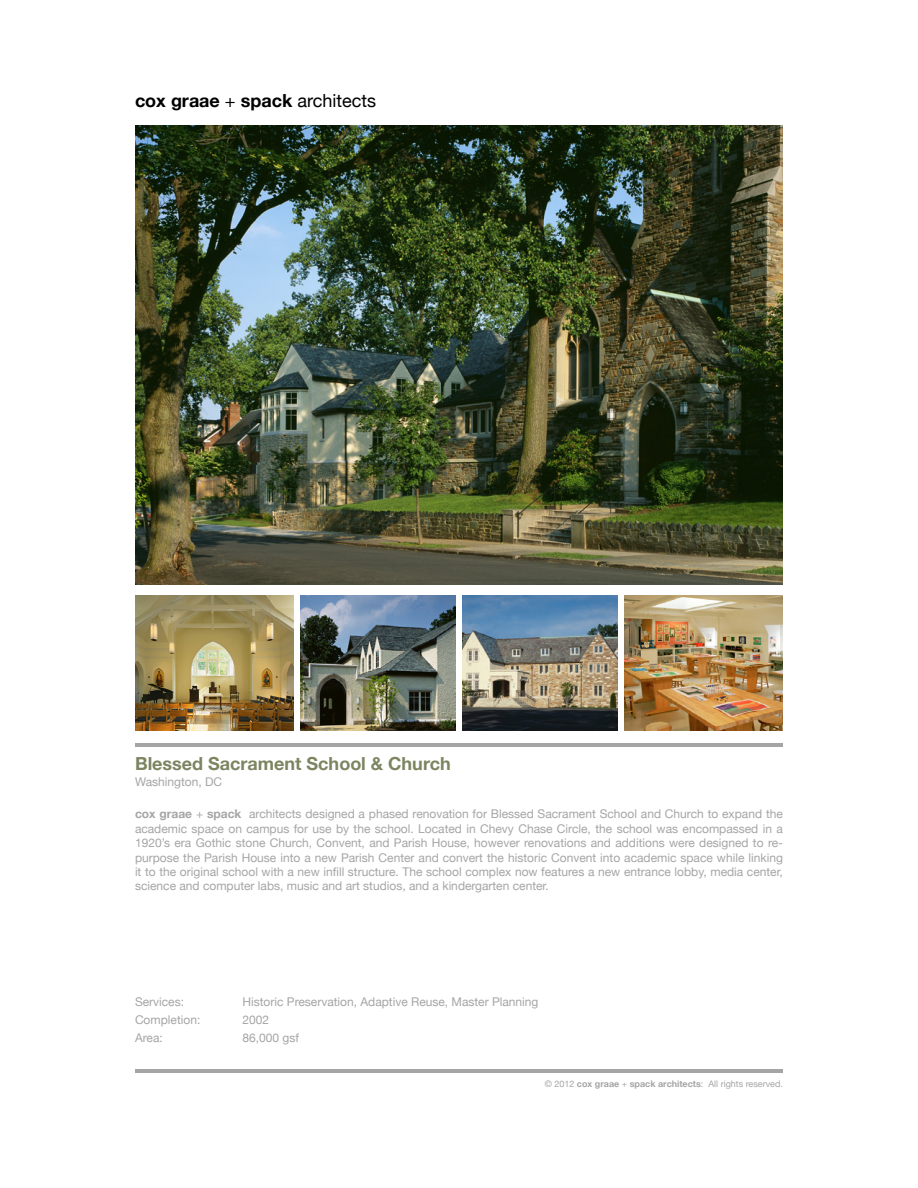
<style>
.page{position:relative;width:918px;height:1188px;background:#fff}
.page>*{position:absolute;margin:0;border:0;box-sizing:border-box;transform-origin:0 0}
.t1{font:700 18px "Helvetica Neue";color:#7b8560}
.t2{font:700 18px "Helvetica Neue";color:#000}
.t3{font:12px/14.4px "Helvetica Neue";color:#a5a5a5;text-align:justify}
.t4{font:9px "Helvetica Neue";color:#a5a5a5}
.s1{font-weight:400}
.s2{font-weight:700}
</style>
<div class="page">
<hr style="left:135px;top:744px;width:648px;height:3px;background:#a5a5a5">
<hr style="left:135px;top:1069px;width:648px;height:3px;background:#a5a5a5">
<img style="left:135px;top:596px;width:158px;height:135px">
<img style="left:301px;top:596px;width:154px;height:135px">
<img style="left:463px;top:596px;width:154px;height:135px">
<img style="left:625px;top:596px;width:158px;height:135px">
<img style="left:135px;top:125px;width:648px;height:459px">
<h1 class="t2" style="left:135px;top:85px;width:243px">cox graae <span class="s1">+</span> spack <span class="s1">architects</span></h1>
<p class="t1" style="left:135px;top:748px;width:317px">Blessed Sacrament School &amp; Church</p>
<p class="t3" style="left:135px;top:774px;width:89px">Washington, DC</p>
<p class="t3" style="left:135px;top:806px;width:650px"><span class="s2">cox graae</span> + <span class="s2">spack</span> architects designed a phased renovation for Blessed Sacrament School and Church to expand the academic space on campus for use by the school. Located in Chevy Chase Circle, the school was encompassed in a 1920’s era Gothic stone Church, Convent, and Parish House, however renovations and additions were designed to re&shy;purpose the Parish House into a new Parish Center and convert the historic Convent into academic space while linking it to the original school with a new infill structure. The school complex now features a new entrance lobby, media center, science and computer labs, music and art studios, and a kindergarten center.</p>
<p class="t3" style="left:135px;top:994px;width:51px">Services:</p>
<p class="t3" style="left:135px;top:1012px;width:67px">Completion:</p>
<p class="t3" style="left:135px;top:1030px;width:29px">Area:</p>
<p class="t3" style="left:242px;top:994px;width:298px">Historic Preservation, Adaptive Reuse, Master Planning</p>
<p class="t3" style="left:242px;top:1012px;width:28px">2002</p>
<p class="t3" style="left:242px;top:1030px;width:58px">86,000 gsf</p>
<p class="t4" style="left:545px;top:1076px;width:240px">© 2012 <span class="s2">cox graae</span> + <span class="s2">spack architects</span>: All rights reserved.</p>
</div>
